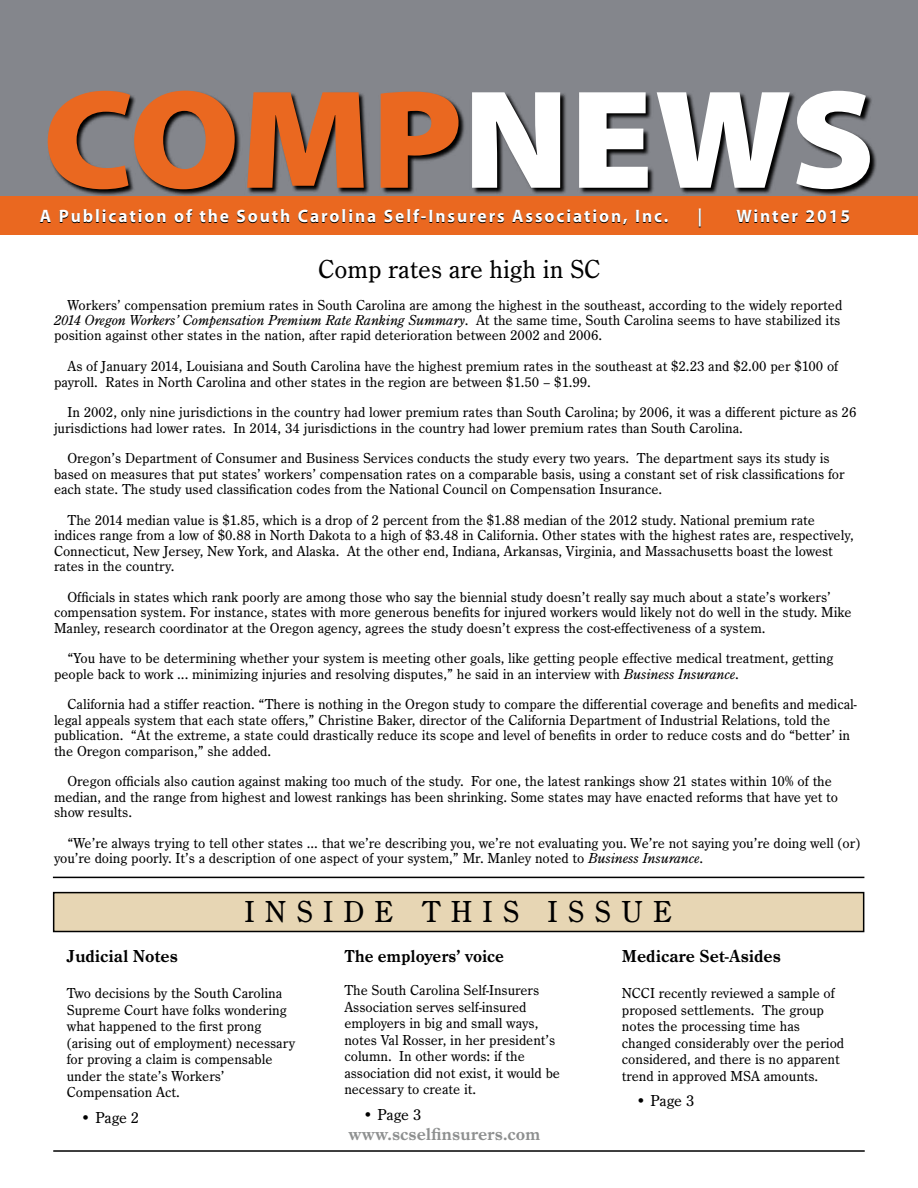
<style>
.page{position:relative;width:918px;height:1188px;background:#fff}
.page>*{position:absolute;margin:0;border:0;box-sizing:border-box;transform-origin:0 0}
.t1{font:900 141.6px "Myriad Pro";color:#ea6820;scale:1.07 1}
.t2{font:31.5px "Century Old Style EF";letter-spacing:.32em;color:#000}
.t3{font:27px "Century Old Style EF";color:#000}
.t4{font:700 18px "Myriad Pro";letter-spacing:.11em;color:#000}
.t5{font:700 18px "Century Old Style EF";color:#000}
.t6{font:700 18px "Century Old Style EF";color:#8e9090}
.t7{font:700 18px "Century Old Style EF";color:#000;scale:.96 1}
.t8{font:16.5px "Century Old Style EF";letter-spacing:-.02em;color:#000}
.t9{font:15px/16.5px "Century Old Style EF";color:#000}
.s1{color:#fff}
.s2{font-style:italic}
</style>
<div class="page">
<div style="left:0;top:195px;width:918px;height:40px;background:#ea6820"></div>
<div style="left:0;top:0;width:918px;height:195px;background:#84868c"></div>
<svg style="left:47px;top:92px;width:830px;height:104px"></svg>
<hr style="left:53px;top:1150px;width:812px;height:2px;background:#000">
<div style="left:54px;top:893px;width:810px;height:39px;background:#e7d6b4"></div>
<div style="left:53px;top:892px;width:811px;height:40px;border:2px solid #000"></div>
<hr style="left:53px;top:877px;width:811px;height:1px;background:#000">
<h1 class="t1" style="left:43px;top:45px;width:780px">COMP<span class="s1">NEWS</span></h1>
<p class="t4" style="left:40px;top:205px;width:630px">A Publication of the South Carolina Self-Insurers Association, Inc.</p>
<p class="t4" style="left:698px;top:205px;width:6px">|</p>
<p class="t4" style="left:737px;top:205px;width:115px">Winter 2015</p>
<h3 class="t3" style="left:318px;top:253px;width:284px">Comp rates are high in SC</h3>
<p class="t9" style="left:54px;top:297px;width:790px;line-height:15.3px;text-indent:14px">Workers’ compensation premium rates in South Carolina are among the highest in the southeast, according to the widely reported<br><span class="s2">2014 Oregon Workers’ Compensation Premium Rate Ranking Summary</span>. At the same time, South Carolina seems to have stabilized its position against other states in the nation, after rapid deterioration between 2002 and 2006.</p>
<p class="t9" style="left:54px;top:359px;width:786px;line-height:15.3px;text-indent:14px">As of January 2014, Louisiana and South Carolina have the highest premium rates in the southeast at $2.23 and $2.00 per $100 of payroll. Rates in North Carolina and other states in the region are between $1.50 – $1.99.</p>
<p class="t9" style="left:54px;top:405px;width:804px;line-height:15.3px;text-indent:14px">In 2002, only nine jurisdictions in the country had lower premium rates than South Carolina; by 2006, it was a different picture as 26 jurisdictions had lower rates. In 2014, 34 jurisdictions in the country had lower premium rates than South Carolina.</p>
<p class="t9" style="left:54px;top:451px;width:792px;line-height:15.3px;text-indent:14px">Oregon’s Department of Consumer and Business Services conducts the study every two years. The department says its study is based on measures that put states’ workers’ compensation rates on a comparable basis, using a constant set of risk classifications for each state. The study used classification codes from the National Council on Compensation Insurance.</p>
<p class="t9" style="left:54px;top:512px;width:801px;line-height:15.3px;text-indent:14px">The 2014 median value is $1.85, which is a drop of 2 percent from the $1.88 median of the 2012 study. National premium rate indices range from a low of $0.88 in North Dakota to a high of $3.48 in California. Other states with the highest rates are, respectively, Connecticut, New Jersey, New York, and Alaska. At the other end, Indiana, Arkansas, Virginia, and Massachusetts boast the lowest rates in the country.</p>
<p class="t9" style="left:54px;top:589px;width:799px;line-height:15.3px;text-indent:14px">Officials in states which rank poorly are among those who say the biennial study doesn’t really say much about a state’s workers’ compensation system. For instance, states with more generous benefits for injured workers would likely not do well in the study. Mike<br>Manley, research coordinator at the Oregon agency, agrees the study doesn’t express the cost-effectiveness of a system.</p>
<p class="t9" style="left:54px;top:651px;width:781px;line-height:15.3px;text-indent:14px">“You have to be determining whether your system is meeting other goals, like getting people effective medical treatment, getting people back to work ... minimizing injuries and resolving disputes,” he said in an interview with <span class="s2">Business Insurance</span>.</p>
<p class="t9" style="left:54px;top:697px;width:804px;line-height:15.3px;text-indent:14px">California had a stiffer reaction. “There is nothing in the Oregon study to compare the differential coverage and benefits and medical&shy;legal appeals system that each state offers,” Christine Baker, director of the California Department of Industrial Relations, told the publication. “At the extreme, a state could drastically reduce its scope and level of benefits in order to reduce costs and do “better’ in the Oregon comparison,” she added.</p>
<p class="t9" style="left:54px;top:774px;width:786px;line-height:15.5px;text-indent:14px">Oregon officials also caution against making too much of the study. For one, the latest rankings show 21 states within 10% of the median, and the range from highest and lowest rankings has been shrinking. Some states may have enacted reforms that have yet to show results.</p>
<p class="t9" style="left:54px;top:835px;width:808px;line-height:15.3px;text-indent:14px">“We’re always trying to tell other states ... that we’re describing you, we’re not evaluating you. We’re not saying you’re doing well (or) you’re doing poorly. It’s a description of one aspect of your system,” Mr. Manley noted to <span class="s2">Business Insurance</span>.</p>
<h2 class="t2" style="left:245px;top:893px;width:430px">INSIDE THIS ISSUE</h2>
<p class="t5" style="left:67px;top:946px;width:113px">Judicial Notes</p>
<p class="t9" style="left:67px;top:985px;width:230px">Two decisions by the South Carolina<br>Supreme Court have folks wondering what happened to the first prong (arising out of employment) necessary for proving a claim is compensable under the state’s Workers’<br>Compensation Act.</p>
<p class="t8" style="left:80px;top:1108px;width:60px">• Page 2</p>
<p class="t7" style="left:344px;top:946px;width:168px">The employers’ voice</p>
<p class="t9" style="left:344px;top:982px;width:217px">The South Carolina Self-Insurers<br>Association serves self-insured employers in big and small ways, notes Val Rosser, in her president’s column. In other words: if the association did not exist, it would be necessary to create it.</p>
<p class="t8" style="left:362px;top:1105px;width:60px">• Page 3</p>
<p class="t6" style="left:349px;top:1123px;width:193px">www.scselfinsurers.com</p>
<p class="t5" style="left:622px;top:946px;width:161px">Medicare Set-Asides</p>
<p class="t9" style="left:622px;top:985px;width:224px">NCCI recently reviewed a sample of proposed settlements. The group notes the processing time has changed considerably over the period considered, and there is no apparent trend in approved MSA amounts.</p>
<p class="t8" style="left:635px;top:1091px;width:60px">• Page 3</p>
</div>
